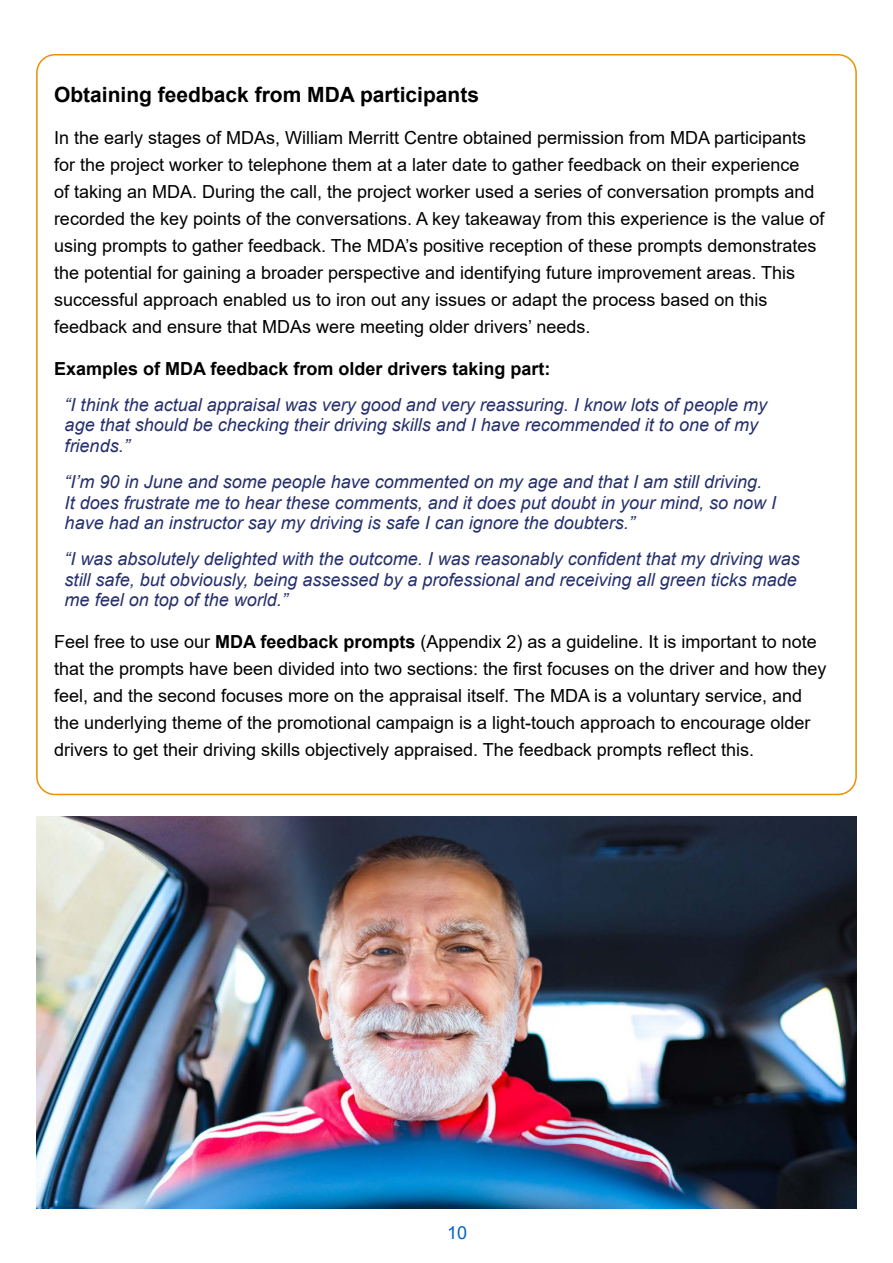
<style>
.page{position:relative;width:893px;height:1263px;background:#fff}
.page>*{position:absolute;margin:0;border:0;box-sizing:border-box;transform-origin:0 0}
.t1{font:700 21px "Arial";color:#000}
.t2{font:18px/27px "Arial";color:#000}
.t3{font:italic 18px/20.7px "Arial";color:#26306d}
.t4{font:700 18px "Arial";color:#000}
.t5{font:18px "Arial";color:#0563c1}
.s1{font-weight:700}
</style>
<div class="page">
<img style="left:36px;top:816px;width:821px;height:393px">
<p class="t1" style="left:54px;top:80px;width:427px">Obtaining feedback from MDA participants</p>
<p class="t2" style="left:54px;top:124px;width:772px">In the early stages of MDAs, William Merritt Centre obtained permission from MDA participants for the project worker to telephone them at a later date to gather feedback on their experience<br>of taking an MDA. During the call, the project worker used a series of conversation prompts and recorded the key points of the conversations. A key takeaway from this experience is the value of using prompts to gather feedback. The MDA’s positive reception of these prompts demonstrates the potential for gaining a broader perspective and identifying future improvement areas. This successful approach enabled us to iron out any issues or adapt the process based on this feedback and ensure that MDAs were meeting older drivers’ needs.</p>
<p class="t4" style="left:54px;top:356px;width:498px">Examples of MDA feedback from older drivers taking part:</p>
<p class="t3" style="left:65px;top:394px;width:704px">“I think the actual appraisal was very good and very reassuring. I know lots of people my age that should be checking their driving skills and I have recommended it to one of my friends.”</p>
<p class="t3" style="left:65px;top:471px;width:713px">“I’m 90 in June and some people have commented on my age and that I am still driving.<br>It does frustrate me to hear these comments, and it does put doubt in your mind, so now I have had an instructor say my driving is safe I can ignore the doubters.”</p>
<p class="t3" style="left:65px;top:548px;width:737px">“I was absolutely delighted with the outcome. I was reasonably confident that my driving was still safe, but obviously, being assessed by a professional and receiving all green ticks made me feel on top of the world.”</p>
<p class="t2" style="left:54px;top:628px;width:774px">Feel free to use our <span class="s1">MDA feedback prompts</span> (Appendix 2) as a guideline. It is important to note that the prompts have been divided into two sections: the first focuses on the driver and how they feel, and the second focuses more on the appraisal itself. The MDA is a voluntary service, and the underlying theme of the promotional campaign is a light-touch approach to encourage older drivers to get their driving skills objectively appraised. The feedback prompts reflect this.</p>
<p class="t5" style="left:447px;top:1220px;width:22px">10</p>
</div>
